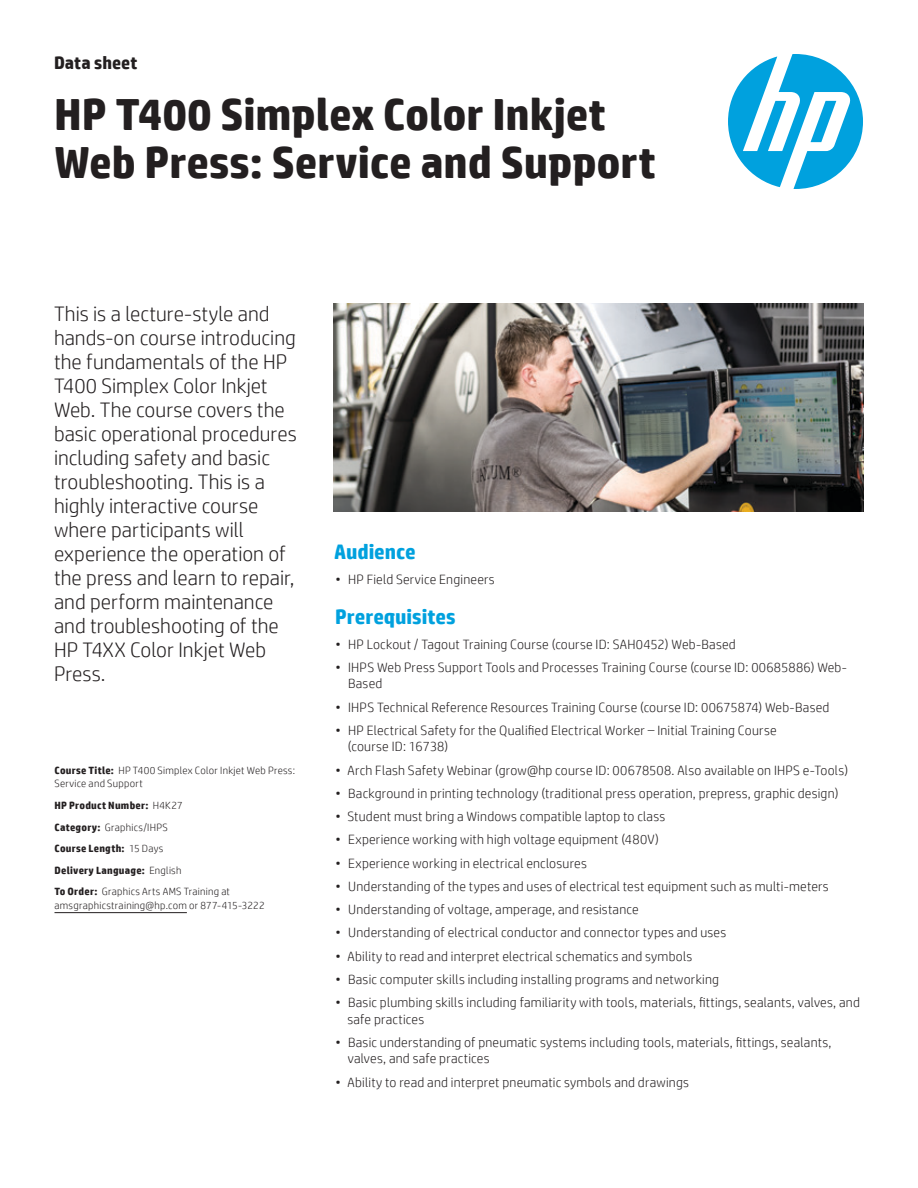
<style>
.page{position:relative;width:918px;height:1188px;background:#fff}
.page>*{position:absolute;margin:0;border:0;box-sizing:border-box;transform-origin:0 0}
.t1{font:700 45px/48px "HP Simplified";letter-spacing:-.005em;color:#231f20}
.t2{font:300 21px/24px "HP Simplified";color:#231f20}
.t3{font:700 21px "HP Simplified";color:#00a1de}
.t4{font:700 18px "HP Simplified";color:#231f20}
.t5{font:300 13.5px/16.5px "HP Simplified";letter-spacing:.015em;color:#231f20}
.t6{font:700 10.5px/21.6px "HP Simplified";letter-spacing:.025em;color:#231f20}
.t7{font:300 10.5px/13.5px "HP Simplified";letter-spacing:.025em;color:#231f20}
.s1{font-weight:700}
.s2{font-weight:300}
</style>
<div class="page">
<svg style="left:728px;top:54px;width:135px;height:135px"></svg>
<img style="left:333px;top:304px;width:530px;height:208px">
<hr style="left:54px;top:912px;width:133px;height:1px;background:#231f20">
<h3 class="t4" style="left:54px;top:51px;width:85px">Data sheet</h3>
<h1 class="t1" style="left:54px;top:91px;width:603px">HP T400 Simplex Color Inkjet<br>Web Press: Service and Support</h1>
<p class="t2" style="left:54px;top:301px;width:244px">This is a lecture-style and hands-on course introducing the fundamentals of the HP<br>T400 Simplex Color Inkjet<br>Web. The course covers the basic operational procedures including safety and basic troubleshooting. This is a highly interactive course where participants will experience the operation of the press and learn to repair, and perform maintenance and troubleshooting of the<br>HP T4XX Color Inkjet Web<br>Press.</p>
<p class="t7" style="left:54px;top:763px;width:242px"><span class="s1">Course Title:</span> HP T400 Simplex Color Inkjet Web Press:<br>Service and Support</p>
<p class="t6" style="left:54px;top:795px;width:177px">HP Product Number: <span class="s2">H4K27<br></span>Category: <span class="s2">Graphics/IHPS<br></span>Course Length: <span class="s2">15 Days<br></span>Delivery Language: <span class="s2">English<br></span>To Order: <span class="s2">Graphics Arts AMS Training at</span></p>
<p class="t7" style="left:54px;top:898px;width:212px">amsgraphicstraining@hp.com or 877-415-3222</p>
<h2 class="t3" style="left:334px;top:538px;width:83px">Audience</h2>
<p class="t5" style="left:336px;top:570px;width:161px">• HP Field Service Engineers</p>
<h2 class="t3" style="left:335px;top:603px;width:122px">Prerequisites</h2>
<p class="t5" style="left:336px;top:635px;width:402px">• HP Lockout / Tagout Training Course (course ID: SAH0452) Web-Based</p>
<p class="t5" style="left:348px;top:659px;width:500px;text-indent:-13px">• IHPS Web Press Support Tools and Processes Training Course (course ID: 00685886) Web-<br>Based</p>
<p class="t5" style="left:336px;top:698px;width:495px">• IHPS Technical Reference Resources Training Course (course ID: 00675874) Web-Based</p>
<p class="t5" style="left:348px;top:722px;width:430px;text-indent:-12px">• HP Electrical Safety for the Qualified Electrical Worker – Initial Training Course (course ID: 16738)</p>
<p class="t5" style="left:336px;top:761px;width:514px">• Arch Flash Safety Webinar (grow@hp course ID: 00678508. Also available on IHPS e-Tools)</p>
<p class="t5" style="left:336px;top:785px;width:505px">• Background in printing technology (traditional press operation, prepress, graphic design)</p>
<p class="t5" style="left:336px;top:808px;width:331px">• Student must bring a Windows compatible laptop to class</p>
<p class="t5" style="left:336px;top:831px;width:325px">• Experience working with high voltage equipment (480V)</p>
<p class="t5" style="left:336px;top:854px;width:253px">• Experience working in electrical enclosures</p>
<p class="t5" style="left:336px;top:878px;width:495px">• Understanding of the types and uses of electrical test equipment such as multi-meters</p>
<p class="t5" style="left:336px;top:901px;width:305px">• Understanding of voltage, amperage, and resistance</p>
<p class="t5" style="left:336px;top:924px;width:392px">• Understanding of electrical conductor and connector types and uses</p>
<p class="t5" style="left:336px;top:947px;width:359px">• Ability to read and interpret electrical schematics and symbols</p>
<p class="t5" style="left:336px;top:970px;width:385px">• Basic computer skills including installing programs and networking</p>
<p class="t5" style="left:347px;top:994px;width:514px;text-indent:-12px">• Basic plumbing skills including familiarity with tools, materials, fittings, sealants, valves, and safe practices</p>
<p class="t5" style="left:348px;top:1033px;width:485px;text-indent:-12px">• Basic understanding of pneumatic systems including tools, materials, fittings, sealants, valves, and safe practices</p>
<p class="t5" style="left:336px;top:1073px;width:355px">• Ability to read and interpret pneumatic symbols and drawings</p>
</div>
